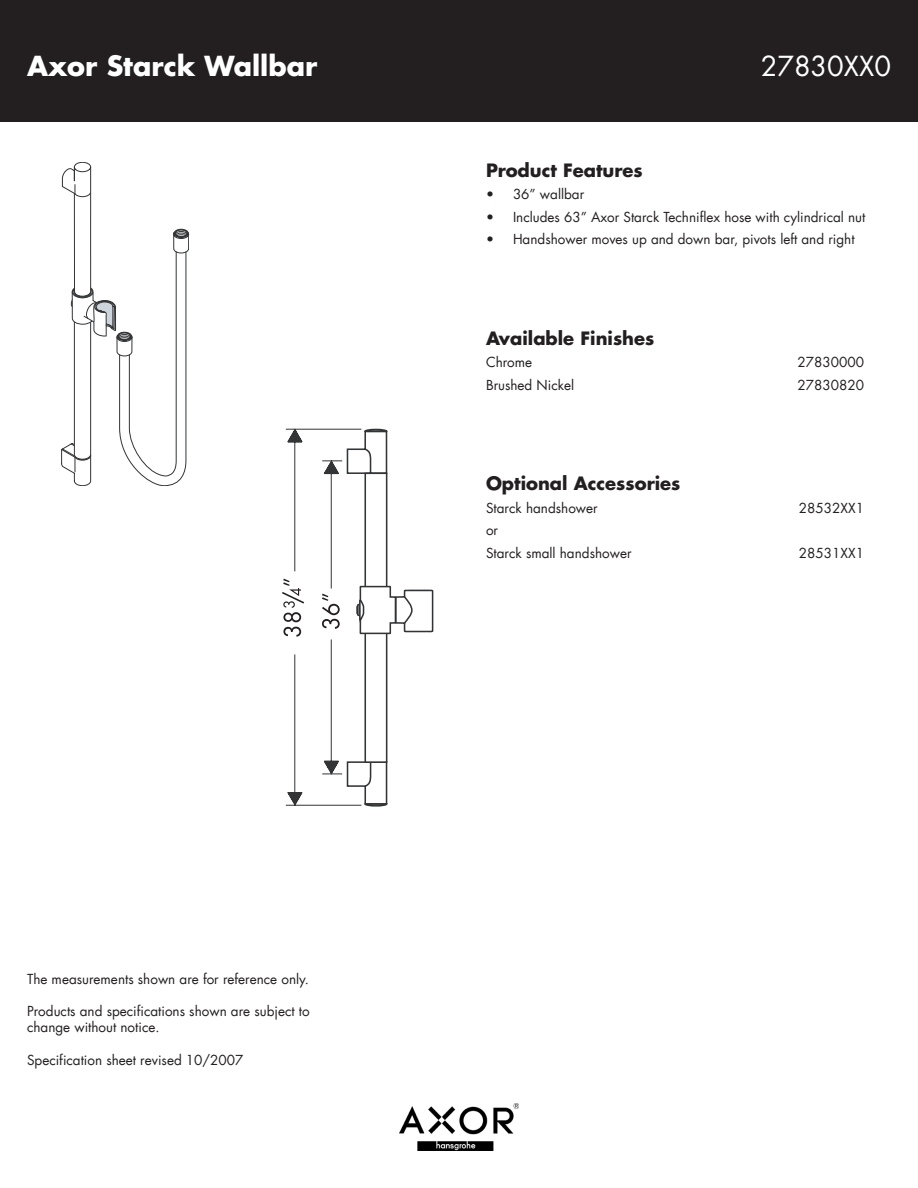
<style>
.page{position:relative;width:918px;height:1188px;background:#fff}
.page>*{position:absolute;margin:0;border:0;box-sizing:border-box;transform-origin:0 0}
.axor_product_name{font:700 27px "Futura LT";color:#fff}
.axor_product_number{font:27px "Futura LT";color:#fff}
.subject_heading{font:700 18px "Futura LT";color:#231f20}
.bullet_point{font:13.5px/22.5px "Futura LT";color:#231f20}
.detail{font:13.5px "Futura LT";color:#231f20}
</style>
<div class="page">
<div style="left:0;top:0;width:918px;height:121px;background:#231f20"></div>
<img style="left:399px;top:1104px;width:120px;height:46px">
<svg style="left:61px;top:162px;width:128px;height:324px"></svg>
<svg style="left:282px;top:429px;width:151px;height:378px"></svg>
<p class="axor_product_name" style="left:27px;top:48px;width:292px">Axor Starck Wallbar</p>
<p class="axor_product_number" style="left:761px;top:49px;width:132px">27830XX0</p>
<p class="subject_heading" style="left:486px;top:158px;width:158px">Product Features</p>
<p class="bullet_point" style="left:513px;top:183px;width:73px">36” wallbar</p>
<p class="bullet_point" style="left:513px;top:206px;width:354px">Includes 63” Axor Starck Techniflex hose with cylindrical nut</p>
<p class="bullet_point" style="left:513px;top:228px;width:343px">Handshower moves up and down bar, pivots left and right</p>
<p class="bullet_point" style="left:486px;top:183px;width:9px;text-align:justify">• • •</p>
<p class="subject_heading" style="left:486px;top:326px;width:170px">Available Finishes</p>
<p class="detail" style="left:486px;top:354px;width:48px">Chrome</p>
<p class="detail" style="left:797px;top:354px;width:68px">27830000</p>
<p class="detail" style="left:486px;top:376px;width:90px">Brushed Nickel</p>
<p class="detail" style="left:797px;top:376px;width:68px">27830820</p>
<p class="bullet_point" style="left:27px;top:968px;width:284px">The measurements shown are for reference only.</p>
<p class="bullet_point" style="left:27px;top:1003px;width:284px;line-height:16.2px">Products and specifications shown are subject to change without notice.</p>
<p class="bullet_point" style="left:27px;top:1049px;width:218px">Specification sheet revised 10/2007</p>
<p class="subject_heading" style="left:486px;top:472px;width:196px">Optional Accessories</p>
<p class="detail" style="left:486px;top:499px;width:113px">Starck handshower</p>
<p class="detail" style="left:799px;top:499px;width:67px">28532XX1</p>
<p class="detail" style="left:486px;top:522px;width:14px">or</p>
<p class="detail" style="left:486px;top:544px;width:147px">Starck small handshower</p>
<p class="detail" style="left:799px;top:544px;width:67px">28531XX1</p>
</div>
